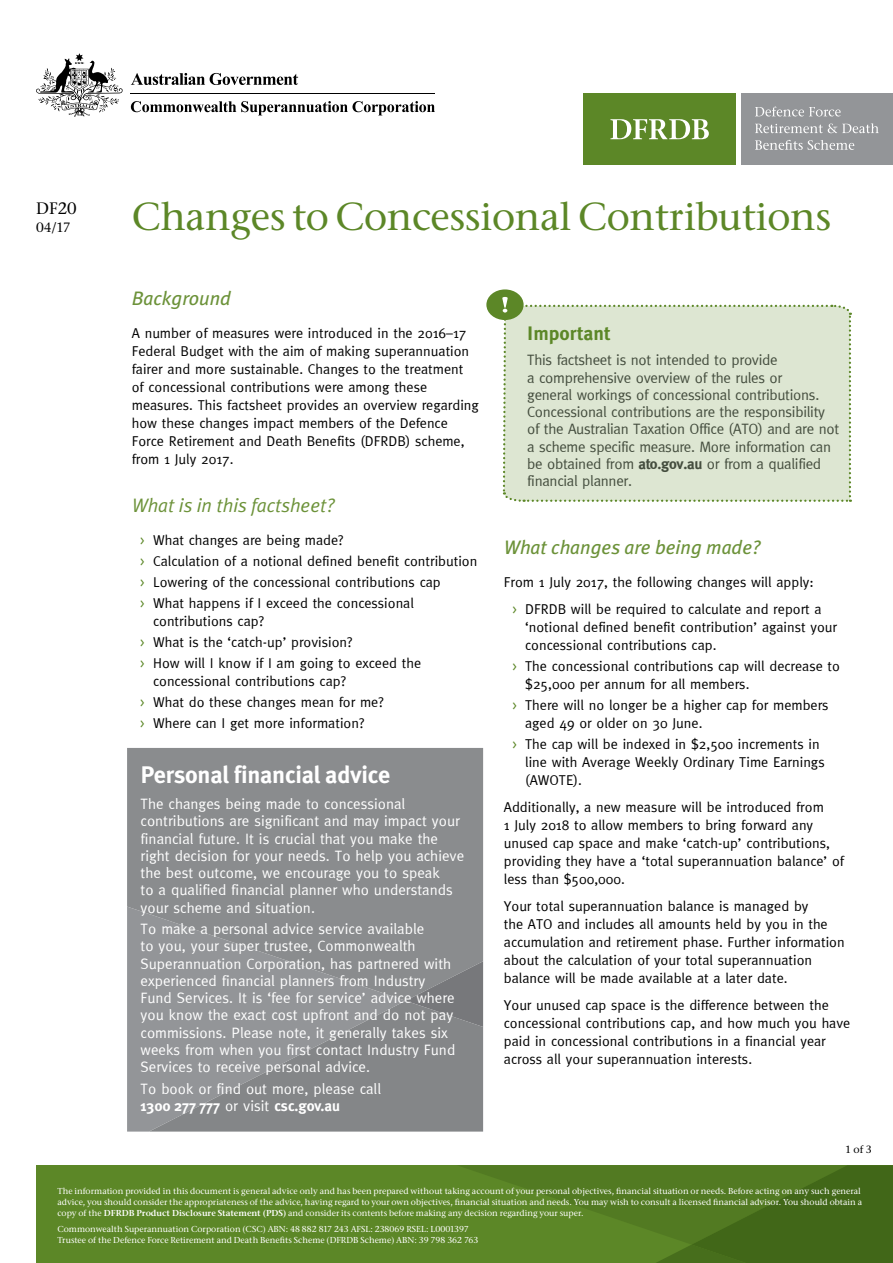
<style>
.page{position:relative;width:893px;height:1263px;background:#fff}
.page>*{position:absolute;margin:0;border:0;box-sizing:border-box;transform-origin:0 0}
.NEW_MS_head{font:500 39px "Stone Serif ITC";letter-spacing:-.01em;color:#5c8727}
._04_Blue_Subhead{font:700 24px "Meta Plus";letter-spacing:-.01em;color:#fff}
.heading-2{font:italic 19.5px "Meta Plus";color:#6c9239}
.heading-2-2{font:italic 19.5px "Meta Plus Normal";color:#6c9239}
.t1{font:700 19.5px "Meta Plus";color:#5c8727}
.t2{font:500 16.5px "Stone Serif ITC";color:#000}
._03_Body{font:15px/17.2px "Meta Normal";color:#fff}
._03_Body-2{font:15px/17.2px "Meta Normal";letter-spacing:-.02em;color:#444d3e}
.body-text{font:14.25px/18px "Meta Normal";color:#000}
.t3{font:500 13.5px "Stone Serif ITC";color:#000}
.t4{font:500 10.5px "Stone Serif ITC";color:#000}
.t5{font:500 8.7px/11.2px "Stone Serif ITC";color:#fff}
.s1{font-size:13.5px;color:#5c8727}
.s2{font-family:"Meta Plus";font-weight:700}
.s3{font-family:"Meta";font-weight:700}
.s4{font-family:"Stone Serif ITC Semi";font-weight:400}
</style>
<div class="page">
<svg style="left:36px;top:53px;width:87px;height:64px"></svg>
<hr style="left:131px;top:93px;width:304px;height:1px;background:#000">
<svg style="left:131px;top:101px;width:304px;height:14px"></svg>
<svg style="left:131px;top:73px;width:167px;height:12px"></svg>
<div style="left:584px;top:94px;width:152px;height:71px;background:#5c8727"></div>
<div style="left:741px;top:94px;width:152px;height:71px;background:#939598"></div>
<svg style="left:610px;top:119px;width:99px;height:20px"></svg>
<svg style="left:755px;top:106px;width:86px;height:11px"></svg>
<svg style="left:755px;top:123px;width:124px;height:10px"></svg>
<svg style="left:755px;top:140px;width:99px;height:10px"></svg>
<div style="left:36px;top:1165px;width:857px;height:98px;background:#5c8727"></div>
<svg style="left:459px;top:1165px;width:434px;height:98px"></svg>
<div style="left:486px;top:289px;width:38px;height:31px;background:#5c8727;border-radius:50%"></div>
<svg style="left:502px;top:297px;width:349px;height:205px;background:#dce5d1"></svg>
<div style="left:127px;top:1001px;width:22px;height:130px;background:#939598"></div>
<svg style="left:127px;top:748px;width:356px;height:253px;background:#8a8c8e"></svg>
<svg style="left:149px;top:961px;width:334px;height:170px;background:#8a8c8e"></svg>
<p class="t2" style="left:36px;top:199px;width:42px">DF20</p>
<p class="t3" style="left:36px;top:219px;width:36px">04/17</p>
<p class="NEW_MS_head" style="left:132px;top:192px;width:701px">Changes to Concessional Contributions</p>
<p class="heading-2" style="left:132px;top:286px;width:101px">Background</p>
<p class="body-text" style="left:132px;top:323px;width:349px">A number of measures were introduced in the 2016–17<br>Federal Budget with the aim of making superannuation fairer and more sustainable. Changes to the treatment<br>of concessional contributions were among these measures. This factsheet provides an overview regarding how these changes impact members of the Defence Force Retirement and Death Benefits (DFRDB) scheme, from 1 July 2017.</p>
<p class="heading-2-2" style="left:132px;top:493px;width:203px">What is in this factsheet?</p>
<p class="body-text" style="left:140px;top:530px;width:204px"><span class="s1">&gt;</span> What changes are being made?</p>
<p class="body-text" style="left:140px;top:551px;width:339px"><span class="s1">&gt;</span> Calculation of a notional defined benefit contribution</p>
<p class="body-text" style="left:140px;top:572px;width:302px"><span class="s1">&gt;</span> Lowering of the concessional contributions cap</p>
<p class="body-text" style="left:153px;top:593px;width:262px;text-indent:-13px"><span class="s1">&gt;</span> What happens if I exceed the concessional contributions cap?</p>
<p class="body-text" style="left:140px;top:632px;width:213px"><span class="s1">&gt;</span> What is the ‘catch-up’ provision?</p>
<p class="body-text" style="left:153px;top:653px;width:270px;text-indent:-13px"><span class="s1">&gt;</span> How will I know if I am going to exceed the concessional contributions cap?</p>
<p class="body-text" style="left:140px;top:692px;width:245px"><span class="s1">&gt;</span> What do these changes mean for me?</p>
<p class="body-text" style="left:140px;top:713px;width:225px"><span class="s1">&gt;</span> Where can I get more information?</p>
<p class="_04_Blue_Subhead" style="left:141px;top:761px;width:251px">Personal financial advice</p>
<p class="_03_Body" style="left:141px;top:795px;width:325px">The changes being made to concessional contributions are significant and may impact your financial future. It is crucial that you make the right decision for your needs. To help you achieve the best outcome, we encourage you to speak<br>to a qualified financial planner who understands your scheme and situation.</p>
<p class="_03_Body" style="left:141px;top:920px;width:316px">To make a personal advice service available<br>to you, your super trustee, Commonwealth Superannuation Corporation, has partnered with experienced financial planners from Industry Fund Services. It is ‘fee for service’ advice where you know the exact cost upfront and do not pay commissions. Please note, it generally takes six weeks from when you first contact Industry Fund Services to receive personal advice.</p>
<p class="_03_Body" style="left:141px;top:1079px;width:242px">To book or find out more, please call<br><span class="s2">1300 277 777</span> or visit <span class="s2">csc.gov.au</span></p>
<h3 class="t1" style="left:527px;top:322px;width:85px">Important</h3>
<p class="_03_Body-2" style="left:527px;top:351px;width:313px">This factsheet is not intended to provide<br>a comprehensive overview of the rules or<br>general workings of concessional contributions.<br>Concessional contributions are the responsibility of the Australian Taxation Office (ATO) and are not a scheme specific measure. More information can be obtained from <span class="s3">ato.gov.au</span> or from a qualified financial planner.</p>
<p class="heading-2" style="left:504px;top:535px;width:257px">What changes are being made?</p>
<p class="body-text" style="left:504px;top:572px;width:311px">From 1 July 2017, the following changes will apply:</p>
<p class="body-text" style="left:525px;top:599px;width:314px;text-indent:-13px"><span class="s1">&gt;</span> DFRDB will be required to calculate and report a ‘notional defined benefit contribution’ against your concessional contributions cap.</p>
<p class="body-text" style="left:525px;top:656px;width:316px;text-indent:-13px"><span class="s1">&gt;</span> The concessional contributions cap will decrease to $25,000 per annum for all members.</p>
<p class="body-text" style="left:525px;top:695px;width:305px;text-indent:-13px"><span class="s1">&gt;</span> There will no longer be a higher cap for members aged 49 or older on 30 June.</p>
<p class="body-text" style="left:525px;top:734px;width:301px;text-indent:-13px"><span class="s1">&gt;</span> The cap will be indexed in $2,500 increments in line with Average Weekly Ordinary Time Earnings (AWOTE).</p>
<p class="body-text" style="left:504px;top:797px;width:342px">Additionally, a new measure will be introduced from<br>1 July 2018 to allow members to bring forward any unused cap space and make ‘catch-up’ contributions, providing they have a ‘total superannuation balance’ of less than $500,000.</p>
<p class="body-text" style="left:504px;top:896px;width:342px">Your total superannuation balance is managed by<br>the ATO and includes all amounts held by you in the accumulation and retirement phase. Further information about the calculation of your total superannuation balance will be made available at a later date.</p>
<p class="body-text" style="left:504px;top:995px;width:348px">Your unused cap space is the difference between the concessional contributions cap, and how much you have paid in concessional contributions in a financial year across all your superannuation interests.</p>
<p class="t4" style="left:845px;top:1143px;width:28px">1 of 3</p>
<p class="t5" style="left:57px;top:1185px;width:806px">The information provided in this document is general advice only and has been prepared without taking account of your personal objectives, financial situation or needs. Before acting on any such general advice, you should consider the appropriateness of the advice, having regard to your own objectives, financial situation and needs. You may wish to consult a licensed financial advisor. You should obtain a copy of the <span class="s4">DFRDB Product Disclosure Statement (PDS)</span> and consider its contents before making any decision regarding your super.</p>
<p class="t5" style="left:57px;top:1223px;width:422px">Commonwealth Superannuation Corporation (CSC) ABN: 48 882 817 243 AFSL: 238069 RSEL: L0001397<br>Trustee of the Defence Force Retirement and Death Benefits Scheme (DFRDB Scheme) ABN: 39 798 362 763</p>
</div>
